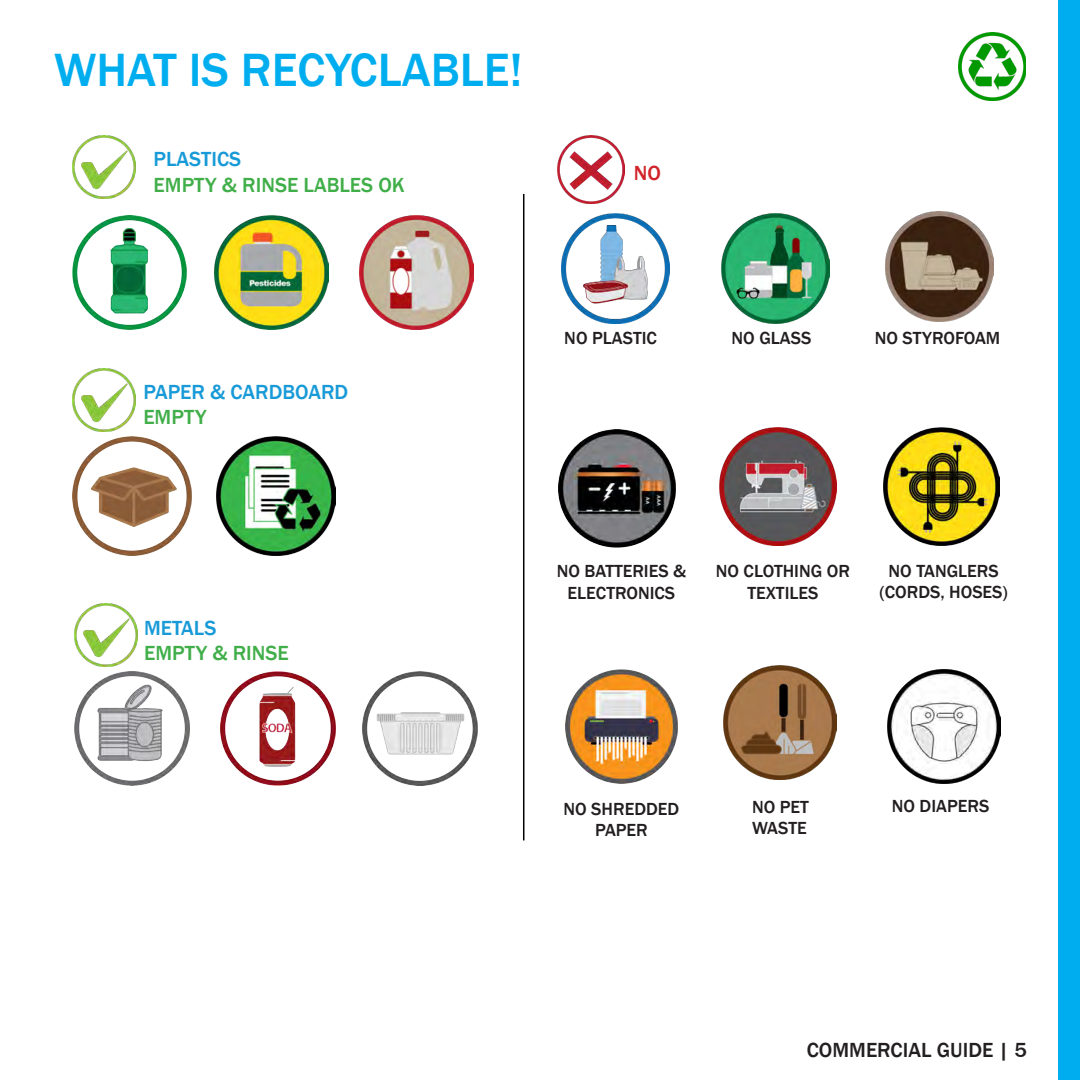
<style>
.page{position:relative;width:1080px;height:1080px;background:#fff}
.page>*{position:absolute;margin:0;border:0;box-sizing:border-box;transform-origin:0 0}
.t1{font:500 48px "Franklin Gothic";color:#00aeef}
.t2{font:500 21px "Franklin Gothic";color:#40ae49}
.t3{font:500 21px "Franklin Gothic";color:#179ad7}
.t4{font:500 21px "Franklin Gothic";color:#231f20}
.t5{font:500 21px "Franklin Gothic";color:#d1232a}
.t6{font:500 18px "Franklin Gothic";color:#231f20}
</style>
<div class="page">
<img style="left:73px;top:369px;width:62px;height:63px">
<img style="left:73px;top:135px;width:62px;height:63px">
<img style="left:75px;top:604px;width:62px;height:63px">
<img style="left:73px;top:436px;width:119px;height:119px">
<img style="left:216px;top:436px;width:120px;height:119px">
<img style="left:73px;top:215px;width:114px;height:114px">
<img style="left:215px;top:215px;width:114px;height:114px">
<img style="left:359px;top:215px;width:114px;height:114px">
<img style="left:75px;top:671px;width:114px;height:115px">
<img style="left:221px;top:671px;width:114px;height:115px">
<img style="left:363px;top:671px;width:114px;height:115px">
<img style="left:557px;top:135px;width:67px;height:68px">
<img style="left:886px;top:211px;width:108px;height:110px">
<img style="left:559px;top:429px;width:117px;height:118px">
<img style="left:565px;top:670px;width:113px;height:114px">
<img style="left:721px;top:214px;width:108px;height:109px">
<img style="left:720px;top:427px;width:116px;height:118px">
<img style="left:723px;top:665px;width:113px;height:114px">
<img style="left:561px;top:214px;width:109px;height:109px">
<img style="left:883px;top:427px;width:117px;height:118px">
<img style="left:887px;top:670px;width:113px;height:114px">
<hr style="left:523px;top:194px;width:1px;height:646px;background:#000">
<img style="left:958px;top:33px;width:68px;height:67px">
<div style="left:1059px;top:0;width:21px;height:1080px;background:#00aeef"></div>
<p class="t1" style="left:54px;top:41px;width:470px">WHAT IS RECYCLABLE!</p>
<p class="t3" style="left:154px;top:146px;width:89px">PLASTICS</p>
<p class="t2" style="left:154px;top:172px;width:253px">EMPTY &amp; RINSE LABLES OK</p>
<p class="t5" style="left:634px;top:160px;width:29px">NO</p>
<p class="t3" style="left:143px;top:379px;width:206px">PAPER &amp; CARDBOARD</p>
<p class="t2" style="left:143px;top:404px;width:65px">EMPTY</p>
<p class="t6" style="left:564px;top:327px;width:94px">NO PLASTIC</p>
<p class="t6" style="left:732px;top:327px;width:81px">NO GLASS</p>
<p class="t6" style="left:875px;top:327px;width:127px">NO STYROFOAM</p>
<p class="t3" style="left:144px;top:615px;width:74px">METALS</p>
<p class="t2" style="left:144px;top:640px;width:146px">EMPTY &amp; RINSE</p>
<p class="t6" style="left:557px;top:560px;width:131px">NO BATTERIES &amp;</p>
<p class="t6" style="left:568px;top:582px;width:109px">ELECTRONICS</p>
<p class="t6" style="left:716px;top:560px;width:136px">NO CLOTHING OR</p>
<p class="t6" style="left:747px;top:582px;width:72px">TEXTILES</p>
<p class="t6" style="left:889px;top:560px;width:112px">NO TANGLERS</p>
<p class="t6" style="left:879px;top:581px;width:130px">(CORDS, HOSES)</p>
<p class="t6" style="left:564px;top:798px;width:117px">NO SHREDDED</p>
<p class="t6" style="left:595px;top:819px;width:54px">PAPER</p>
<p class="t6" style="left:752px;top:796px;width:58px">NO PET</p>
<p class="t6" style="left:752px;top:817px;width:56px">WASTE</p>
<p class="t6" style="left:892px;top:795px;width:99px">NO DIAPERS</p>
<p class="t4" style="left:807px;top:1037px;width:222px">COMMERCIAL GUIDE | 5</p>
</div>
